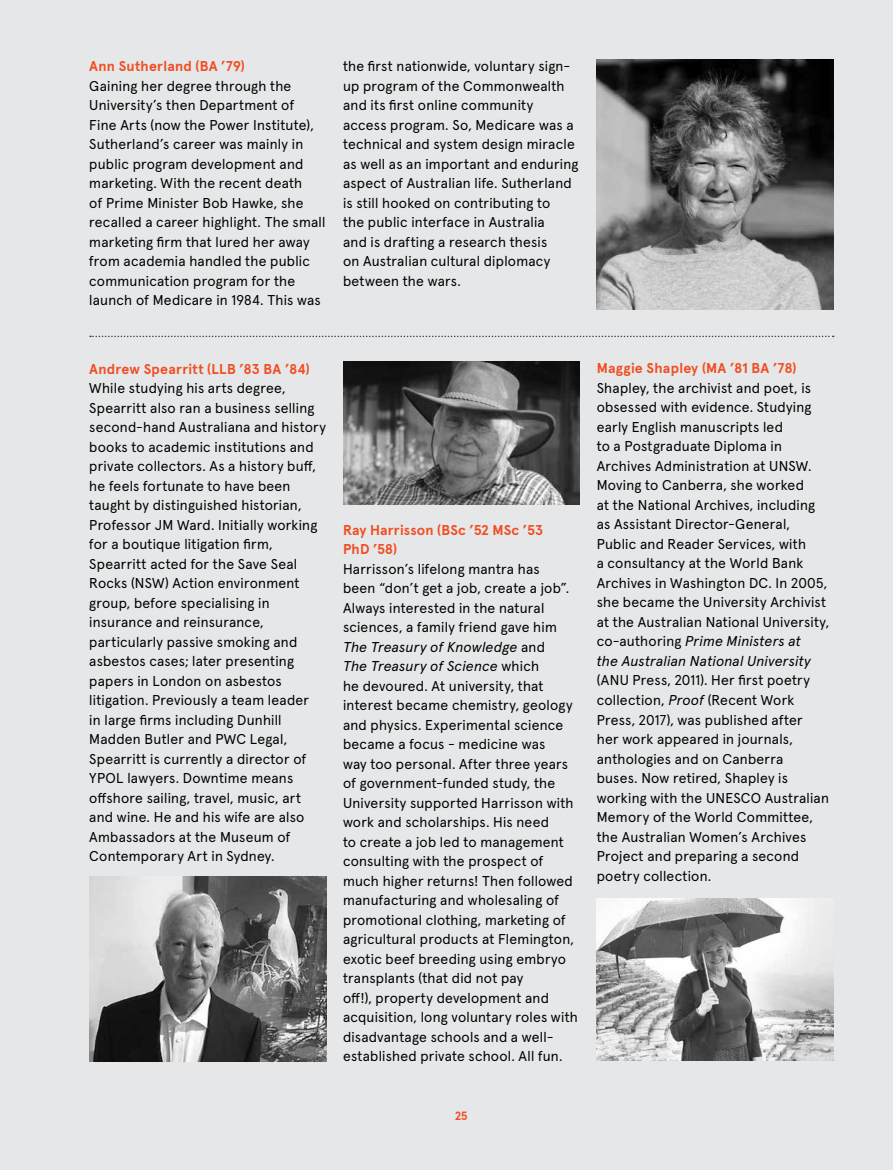
<style>
.page{position:relative;width:893px;height:1170px;background:#fff}
.page>*{position:absolute;margin:0;border:0;box-sizing:border-box;transform-origin:0 0}
.t1{font:14.25px/19.5px "Apercu Pro";letter-spacing:.015em;color:#000}
.t2{font:700 14.25px/19.5px "Apercu Pro";letter-spacing:.015em;color:#f04e23}
.t3{font:700 12px "Apercu Pro";color:#f04e23}
.s1{font-style:italic}
</style>
<div class="page">
<div style="left:0;top:0;width:893px;height:1169px;background:#e6e7e8"></div>
<img style="left:343px;top:362px;width:237px;height:142px">
<img style="left:597px;top:898px;width:236px;height:161px">
<img style="left:597px;top:60px;width:236px;height:250px">
<svg style="left:90px;top:335px;width:744px;height:2px"></svg>
<img style="left:89px;top:876px;width:237px;height:185px">
<p class="t2" style="left:89px;top:56px;width:157px">Ann Sutherland (BA ’79)</p>
<p class="t1" style="left:89px;top:75px;width:238px">Gaining her degree through the University’s then Department of<br>Fine Arts (now the Power Institute), Sutherland’s career was mainly in public program development and marketing. With the recent death<br>of Prime Minister Bob Hawke, she recalled a career highlight. The small marketing firm that lured her away from academia handled the public communication program for the launch of Medicare in 1984. This was</p>
<p class="t1" style="left:343px;top:55px;width:237px">the first nationwide, voluntary sign&shy;up program of the Commonwealth and its first online community access program. So, Medicare was a technical and system design miracle as well as an important and enduring aspect of Australian life. Sutherland is still hooked on contributing to<br>the public interface in Australia<br>and is drafting a research thesis<br>on Australian cultural diplomacy between the wars.</p>
<p class="t2" style="left:89px;top:358px;width:222px">Andrew Spearritt (LLB ’83 BA ’84)</p>
<p class="t1" style="left:89px;top:377px;width:238px">While studying his arts degree, Spearritt also ran a business selling second-hand Australiana and history books to academic institutions and private collectors. As a history buff, he feels fortunate to have been taught by distinguished historian, Professor JM Ward. Initially working for a boutique litigation firm, Spearritt acted for the Save Seal Rocks (NSW) Action environment group, before specialising in insurance and reinsurance, particularly passive smoking and asbestos cases; later presenting papers in London on asbestos litigation. Previously a team leader<br>in large firms including Dunhill Madden Butler and PWC Legal, Spearritt is currently a director of YPOL lawyers. Downtime means offshore sailing, travel, music, art and wine. He and his wife are also Ambassadors at the Museum of Contemporary Art in Sydney.</p>
<p class="t2" style="left:343px;top:519px;width:201px">Ray Harrisson (BSc ’52 MSc ’53<br>PhD ’58)</p>
<p class="t1" style="left:343px;top:558px;width:236px">Harrisson’s lifelong mantra has<br>been “don’t get a job, create a job”.<br>Always interested in the natural sciences, a family friend gave him <span class="s1">The Treasury of Knowledge</span> and<br><span class="s1">The Treasury of Science</span> which<br>he devoured. At university, that interest became chemistry, geology and physics. Experimental science became a focus - medicine was<br>way too personal. After three years of government-funded study, the University supported Harrisson with work and scholarships. His need<br>to create a job led to management consulting with the prospect of much higher returns! Then followed manufacturing and wholesaling of promotional clothing, marketing of agricultural products at Flemington, exotic beef breeding using embryo transplants (that did not pay<br>off!), property development and acquisition, long voluntary roles with disadvantage schools and a well&shy;established private school. All fun.</p>
<p class="t3" style="left:455px;top:1106px;width:14px">25</p>
<p class="t2" style="left:597px;top:357px;width:201px">Maggie Shapley (MA ’81 BA ’78)</p>
<p class="t1" style="left:597px;top:377px;width:234px">Shapley, the archivist and poet, is obsessed with evidence. Studying early English manuscripts led<br>to a Postgraduate Diploma in Archives Administration at UNSW.<br>Moving to Canberra, she worked<br>at the National Archives, including as Assistant Director-General, Public and Reader Services, with<br>a consultancy at the World Bank Archives in Washington DC. In 2005, she became the University Archivist at the Australian National University, co-authoring <span class="s1">Prime Ministers at<br>the Australian National University</span></p>
<p class="t1" style="left:597px;top:669px;width:234px">(ANU Press, 2011). Her first poetry collection, <span class="s1">Proof</span> (Recent Work<br>Press, 2017), was published after<br>her work appeared in journals, anthologies and on Canberra<br>buses. Now retired, Shapley is working with the UNESCO Australian<br>Memory of the World Committee, the Australian Women’s Archives<br>Project and preparing a second poetry collection.</p>
</div>
